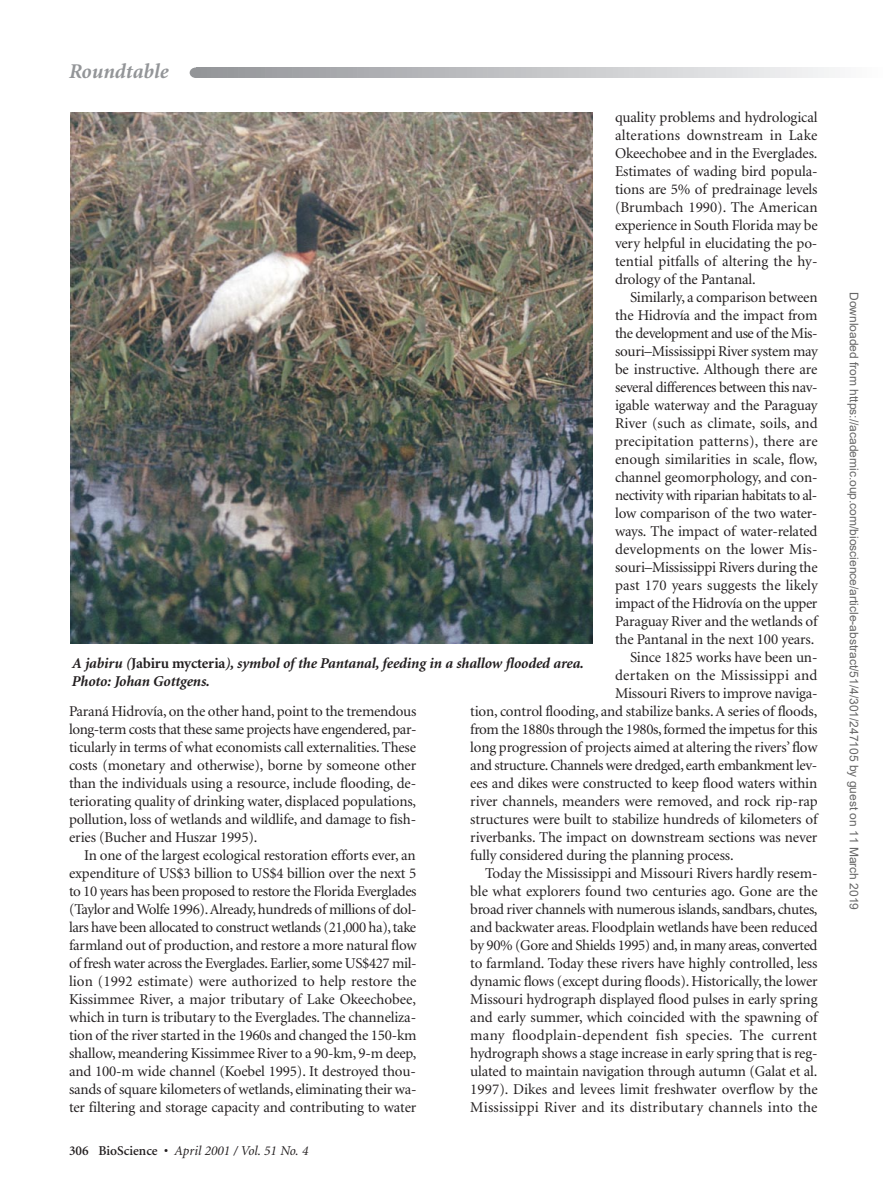
<style>
.page{position:relative;width:883px;height:1202px;background:#fff}
.page>*{position:absolute;margin:0;border:0;box-sizing:border-box;transform-origin:0 0}
.t1{font:italic 700 21px "Minion";color:#939598}
.t2{font:15px "Minion";letter-spacing:-.01em;color:#231f20}
.t3{font:15px "Minion";letter-spacing:-.03em;color:#231f20}
.t4{font:15px "Minion";letter-spacing:.015em;color:#231f20}
.t5{font:italic 700 15px/18px "Minion";letter-spacing:-.01em;color:#231f20}
.t6{font:15px "Minion";letter-spacing:.02em;color:#231f20}
.t7{font:15px "Minion";letter-spacing:.01em;color:#231f20}
.t8{font:italic 13.5px "Minion";color:#231f20}
.t9{font:12px "Arial";color:#666}
.s1{font-style:normal}
.s2{font-weight:600;font-style:normal}
</style>
<div class="page">
<div style="left:190px;top:67px;width:12px;height:11px;background:#939598;border-radius:50%"></div>
<svg style="left:198px;top:67px;width:637px;height:11px;background:#c2c3c6"></svg>
<img style="left:70px;top:112px;width:522px;height:532px">
<p class="t1" style="left:69px;top:63px;width:101px">Roundtable</p>
<p class="t2" style="left:615px;top:111px;width:204px">quality problems and hydrological</p>
<p class="t4" style="left:615px;top:129px;width:204px">alterations downstream in Lake</p>
<p class="t2" style="left:615px;top:147px;width:204px">Okeechobee and in the Everglades.</p>
<p class="t2" style="left:615px;top:165px;width:204px">Estimates of wading bird popula-</p>
<p class="t2" style="left:615px;top:183px;width:204px">tions are 5% of predrainage levels</p>
<p class="t2" style="left:615px;top:201px;width:204px">(Brumbach 1990). The American</p>
<p class="t2" style="left:615px;top:219px;width:204px">experience in South Florida may be</p>
<p class="t2" style="left:615px;top:237px;width:204px">very helpful in elucidating the po-</p>
<p class="t2" style="left:615px;top:255px;width:204px">tential pitfalls of altering the hy-</p>
<p class="t2" style="left:615px;top:273px;width:142px">drology of the Pantanal.</p>
<p class="t2" style="left:630px;top:291px;width:189px">Similarly, a comparison between</p>
<p class="t2" style="left:615px;top:309px;width:204px">the Hidrovía and the impact from</p>
<p class="t3" style="left:615px;top:327px;width:204px">the development and use of the Mis-</p>
<p class="t2" style="left:615px;top:345px;width:204px">souri–Mississippi River system may</p>
<p class="t2" style="left:615px;top:363px;width:204px">be instructive. Although there are</p>
<p class="t2" style="left:615px;top:381px;width:204px">several differences between this nav-</p>
<p class="t2" style="left:615px;top:399px;width:204px">igable waterway and the Paraguay</p>
<p class="t2" style="left:615px;top:417px;width:204px">River (such as climate, soils, and</p>
<p class="t7" style="left:615px;top:435px;width:204px">precipitation patterns), there are</p>
<p class="t2" style="left:615px;top:453px;width:204px">enough similarities in scale, flow,</p>
<p class="t2" style="left:615px;top:471px;width:204px">channel geomorphology, and con-</p>
<p class="t3" style="left:615px;top:489px;width:204px">nectivity with riparian habitats to al-</p>
<p class="t2" style="left:615px;top:507px;width:204px">low comparison of the two water-</p>
<p class="t2" style="left:615px;top:525px;width:204px">ways. The impact of water-related</p>
<p class="t2" style="left:615px;top:543px;width:204px">developments on the lower Mis-</p>
<p class="t2" style="left:615px;top:561px;width:204px">souri–Mississippi Rivers during the</p>
<p class="t2" style="left:615px;top:579px;width:204px">past 170 years suggests the likely</p>
<p class="t3" style="left:615px;top:597px;width:204px">impact of the Hidrovía on the upper</p>
<p class="t2" style="left:615px;top:615px;width:204px">Paraguay River and the wetlands of</p>
<p class="t2" style="left:615px;top:633px;width:201px">the Pantanal in the next 100 years.</p>
<p class="t2" style="left:630px;top:651px;width:189px">Since 1825 works have been un-</p>
<p class="t4" style="left:615px;top:669px;width:204px">dertaken on the Mississippi and</p>
<p class="t2" style="left:615px;top:687px;width:204px">Missouri Rivers to improve naviga-</p>
<p class="t2" style="left:470px;top:705px;width:349px">tion, control flooding, and stabilize banks. A series of floods,</p>
<p class="t2" style="left:470px;top:723px;width:349px">from the 1880s through the 1980s, formed the impetus for this</p>
<p class="t2" style="left:470px;top:741px;width:349px">long progression of projects aimed at altering the rivers’ flow</p>
<p class="t3" style="left:470px;top:759px;width:349px">and structure. Channels were dredged, earth embankment lev-</p>
<p class="t2" style="left:470px;top:777px;width:348px">ees and dikes were constructed to keep flood waters within</p>
<p class="t2" style="left:470px;top:795px;width:349px">river channels, meanders were removed, and rock rip-rap</p>
<p class="t2" style="left:470px;top:813px;width:349px">structures were built to stabilize hundreds of kilometers of</p>
<p class="t2" style="left:470px;top:831px;width:348px">riverbanks. The impact on downstream sections was never</p>
<p class="t2" style="left:470px;top:849px;width:265px">fully considered during the planning process.</p>
<p class="t2" style="left:485px;top:867px;width:334px">Today the Mississippi and Missouri Rivers hardly resem-</p>
<p class="t2" style="left:470px;top:885px;width:349px">ble what explorers found two centuries ago. Gone are the</p>
<p class="t2" style="left:470px;top:903px;width:349px">broad river channels with numerous islands, sandbars, chutes,</p>
<p class="t2" style="left:470px;top:921px;width:349px">and backwater areas. Floodplain wetlands have been reduced</p>
<p class="t3" style="left:470px;top:939px;width:349px">by 90% (Gore and Shields 1995) and, in many areas, converted</p>
<p class="t2" style="left:470px;top:957px;width:349px">to farmland. Today these rivers have highly controlled, less</p>
<p class="t2" style="left:470px;top:975px;width:349px">dynamic flows (except during floods). Historically, the lower</p>
<p class="t2" style="left:470px;top:993px;width:349px">Missouri hydrograph displayed flood pulses in early spring</p>
<p class="t2" style="left:470px;top:1011px;width:349px">and early summer, which coincided with the spawning of</p>
<p class="t6" style="left:470px;top:1029px;width:348px">many floodplain-dependent fish species. The current</p>
<p class="t2" style="left:470px;top:1047px;width:349px">hydrograph shows a stage increase in early spring that is reg-</p>
<p class="t2" style="left:470px;top:1065px;width:348px">ulated to maintain navigation through autumn (Galat et al.</p>
<p class="t2" style="left:470px;top:1083px;width:349px">1997). Dikes and levees limit freshwater overflow by the</p>
<p class="t4" style="left:470px;top:1101px;width:349px">Mississippi River and its distributary channels into the</p>
<p class="t5" style="left:72px;top:655px;width:513px">A jabiru (<span class="s1">Jabiru mycteria</span>), symbol of the Pantanal, feeding in a shallow flooded area.<br>Photo: Johan Gottgens.</p>
<p class="t2" style="left:69px;top:705px;width:349px">Paraná Hidrovía, on the other hand, point to the tremendous</p>
<p class="t3" style="left:69px;top:723px;width:349px">long-term costs that these same projects have engendered, par-</p>
<p class="t2" style="left:69px;top:741px;width:349px">ticularly in terms of what economists call externalities. These</p>
<p class="t2" style="left:69px;top:759px;width:349px">costs (monetary and otherwise), borne by someone other</p>
<p class="t2" style="left:69px;top:777px;width:349px">than the individuals using a resource, include flooding, de-</p>
<p class="t2" style="left:69px;top:795px;width:349px">teriorating quality of drinking water, displaced populations,</p>
<p class="t2" style="left:69px;top:813px;width:349px">pollution, loss of wetlands and wildlife, and damage to fish-</p>
<p class="t2" style="left:69px;top:831px;width:190px">eries (Bucher and Huszar 1995).</p>
<p class="t2" style="left:84px;top:849px;width:333px">In one of the largest ecological restoration efforts ever, an</p>
<p class="t2" style="left:69px;top:867px;width:349px">expenditure of US$3 billion to US$4 billion over the next 5</p>
<p class="t2" style="left:69px;top:885px;width:349px">to 10 years has been proposed to restore the Florida Everglades</p>
<p class="t2" style="left:69px;top:903px;width:349px">(Taylor and Wolfe 1996).Already, hundreds of millions of dol-</p>
<p class="t3" style="left:69px;top:921px;width:349px">lars have been allocated to construct wetlands (21,000 ha), take</p>
<p class="t2" style="left:69px;top:939px;width:349px">farmland out of production, and restore a more natural flow</p>
<p class="t2" style="left:69px;top:957px;width:349px">of fresh water across the Everglades. Earlier, some US$427 mil-</p>
<p class="t2" style="left:69px;top:975px;width:349px">lion (1992 estimate) were authorized to help restore the</p>
<p class="t2" style="left:69px;top:993px;width:349px">Kissimmee River, a major tributary of Lake Okeechobee,</p>
<p class="t2" style="left:69px;top:1011px;width:349px">which in turn is tributary to the Everglades. The channeliza-</p>
<p class="t2" style="left:69px;top:1029px;width:349px">tion of the river started in the 1960s and changed the 150-km</p>
<p class="t2" style="left:69px;top:1047px;width:349px">shallow, meandering Kissimmee River to a 90-km, 9-m deep,</p>
<p class="t2" style="left:69px;top:1065px;width:348px">and 100-m wide channel (Koebel 1995). It destroyed thou-</p>
<p class="t2" style="left:69px;top:1083px;width:349px">sands of square kilometers of wetlands, eliminating their wa-</p>
<p class="t2" style="left:69px;top:1101px;width:349px">ter filtering and storage capacity and contributing to water</p>
<p class="t8" style="left:69px;top:1144px;width:241px"><span class="s2">306 BioScience •</span> April 2001 / Vol. 51 No. 4</p>
<p class="t9" style="left:858px;top:292px;width:619px;rotate:90deg">Downloaded from https://academic.oup.com/bioscience/article-abstract/51/4/301/247105 by guest on 11 March 2019</p>
</div>
